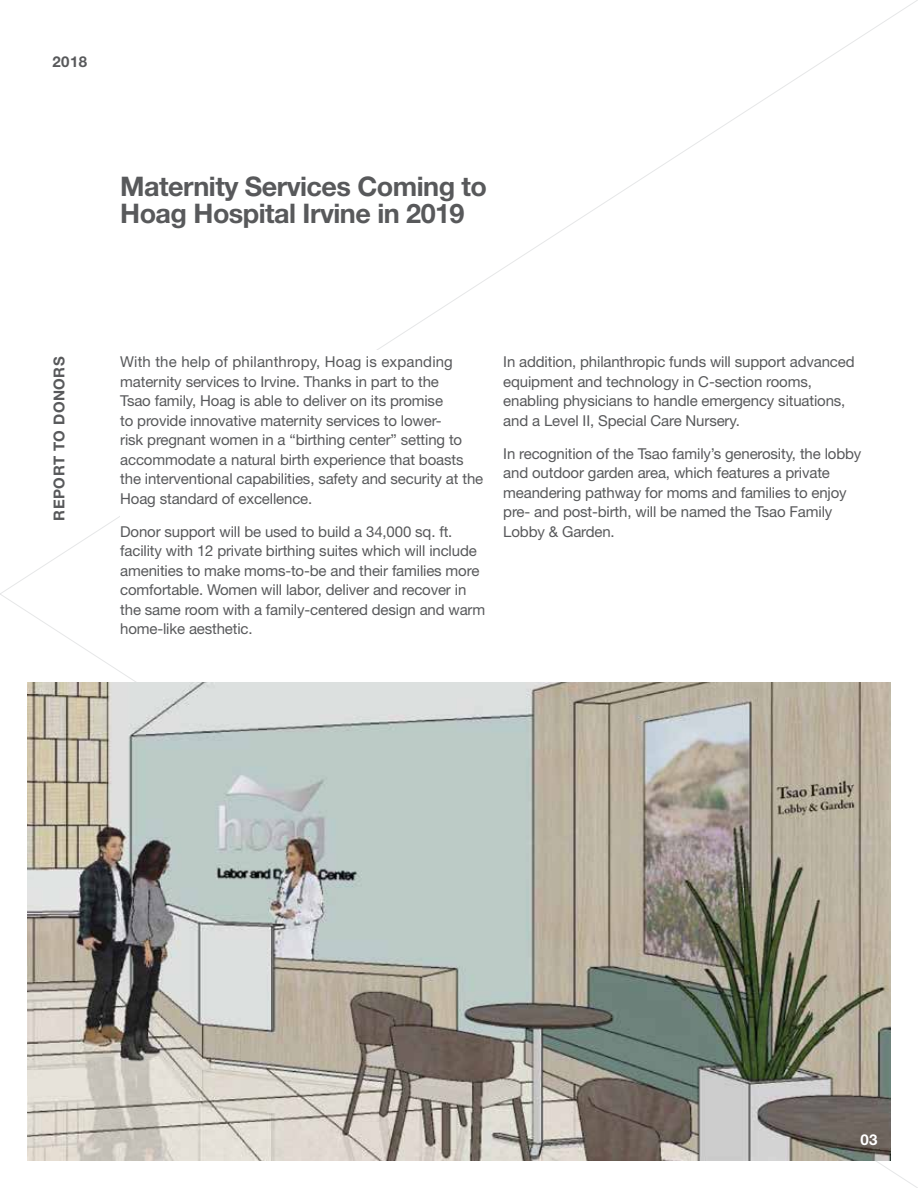
<style>
.page{position:relative;width:918px;height:1188px;background:#fff}
.page>*{position:absolute;margin:0;border:0;box-sizing:border-box;transform-origin:0 0}
.t1{font:700 27px/27px "Helvetica Neue LT Std";letter-spacing:-.02em;color:#58595b}
.t2{font:15px/19.5px "Helvetica Neue LT Std";letter-spacing:-.01em;color:#58595b}
.t3{font:700 15px "Helvetica Neue LT Std";letter-spacing:.03em;color:#58595b}
.t4{font:700 15px "Helvetica Neue LT Std";color:#fff}
</style>
<div class="page">
<img style="left:27px;top:683px;width:864px;height:478px">
<p class="t3" style="left:52px;top:52px;width:36px">2018</p>
<h1 class="t1" style="left:120px;top:173px;width:368px">Maternity Services Coming to<br>Hoag Hospital Irvine in 2019</h1>
<p class="t3" style="left:50px;top:520px;width:166px;rotate:-90deg">REPORT TO DONORS</p>
<p class="t2" style="left:120px;top:352px;width:365px">With the help of philanthropy, Hoag is expanding maternity services to Irvine. Thanks in part to the<br>Tsao family, Hoag is able to deliver on its promise<br>to provide innovative maternity services to lower-<br>risk pregnant women in a “birthing center” setting to accommodate a natural birth experience that boasts the interventional capabilities, safety and security at the Hoag standard of excellence.</p>
<p class="t2" style="left:120px;top:522px;width:367px">Donor support will be used to build a 34,000 sq. ft. facility with 12 private birthing suites which will include amenities to make moms-to-be and their families more comfortable. Women will labor, deliver and recover in the same room with a family-centered design and warm home-like aesthetic.</p>
<p class="t2" style="left:503px;top:352px;width:353px">In addition, philanthropic funds will support advanced equipment and technology in C-section rooms, enabling physicians to handle emergency situations, and a Level II, Special Care Nursery.</p>
<p class="t2" style="left:503px;top:444px;width:360px">In recognition of the Tsao family’s generosity, the lobby and outdoor garden area, which features a private meandering pathway for moms and families to enjoy pre- and post-birth, will be named the Tsao Family Lobby &amp; Garden.</p>
<p class="t4" style="left:860px;top:1130px;width:19px">03</p>
</div>
